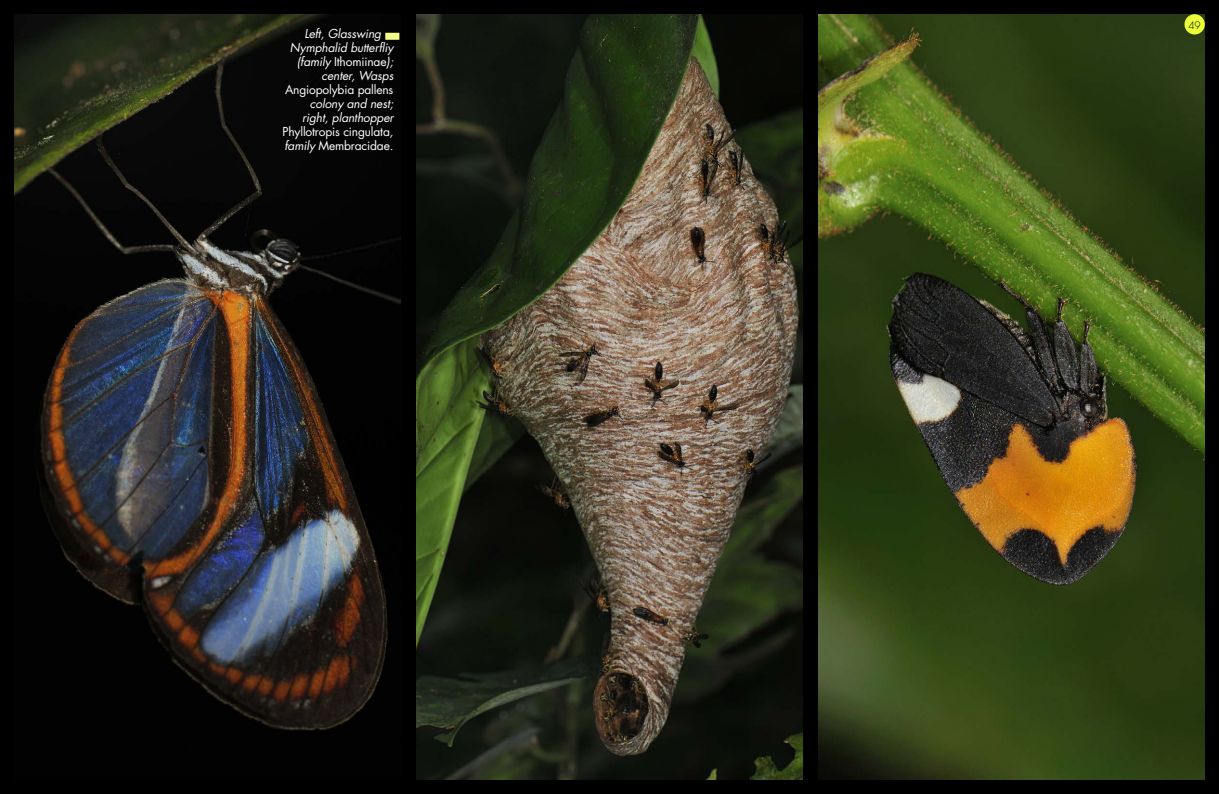
<style>
.page{position:relative;width:1219px;height:794px;background:#000}
.page>*{position:absolute;margin:0;border:0;box-sizing:border-box;transform-origin:0 0}
.t1{font:12px "Futura";letter-spacing:-.01em;color:#fff}
.t2{font:italic 12px "Futura";letter-spacing:-.01em;color:#fff}
.t3{font:300 10px "Futura";color:#000}
.s1{font-style:italic}
</style>
<div class="page">
<img style="left:819px;top:14px;width:386px;height:766px">
<img style="left:416px;top:14px;width:386px;height:766px">
<img style="left:14px;top:14px;width:386px;height:717px">
<div style="left:1184px;top:14px;width:21px;height:20px;background:#ebff38;border-radius:50%"></div>
<div style="left:385px;top:33px;width:14px;height:7px;background:#f3ff88"></div>
<p class="t2" style="left:304px;top:28px;width:78px">Left, Glasswing</p>
<p class="t2" style="left:290px;top:42px;width:105px">Nymphalid butterfliy</p>
<p class="t1" style="left:297px;top:56px;width:98px"><span class="s1">(family</span> Ithomiinae<span class="s1">);</span></p>
<p class="t2" style="left:322px;top:70px;width:73px">center, Wasps</p>
<p class="t1" style="left:285px;top:84px;width:110px">Angiopolybia pallens</p>
<p class="t2" style="left:310px;top:98px;width:85px">colony and nest;</p>
<p class="t2" style="left:302px;top:112px;width:93px">right, planthopper</p>
<p class="t1" style="left:283px;top:126px;width:112px">Phyllotropis cingulata<span class="s1">,</span></p>
<p class="t1" style="left:284px;top:140px;width:110px"><span class="s1">family</span> Membracidae<span class="s1">.</span></p>
<p class="t3" style="left:1188px;top:21px;width:14px">49</p>
</div>
